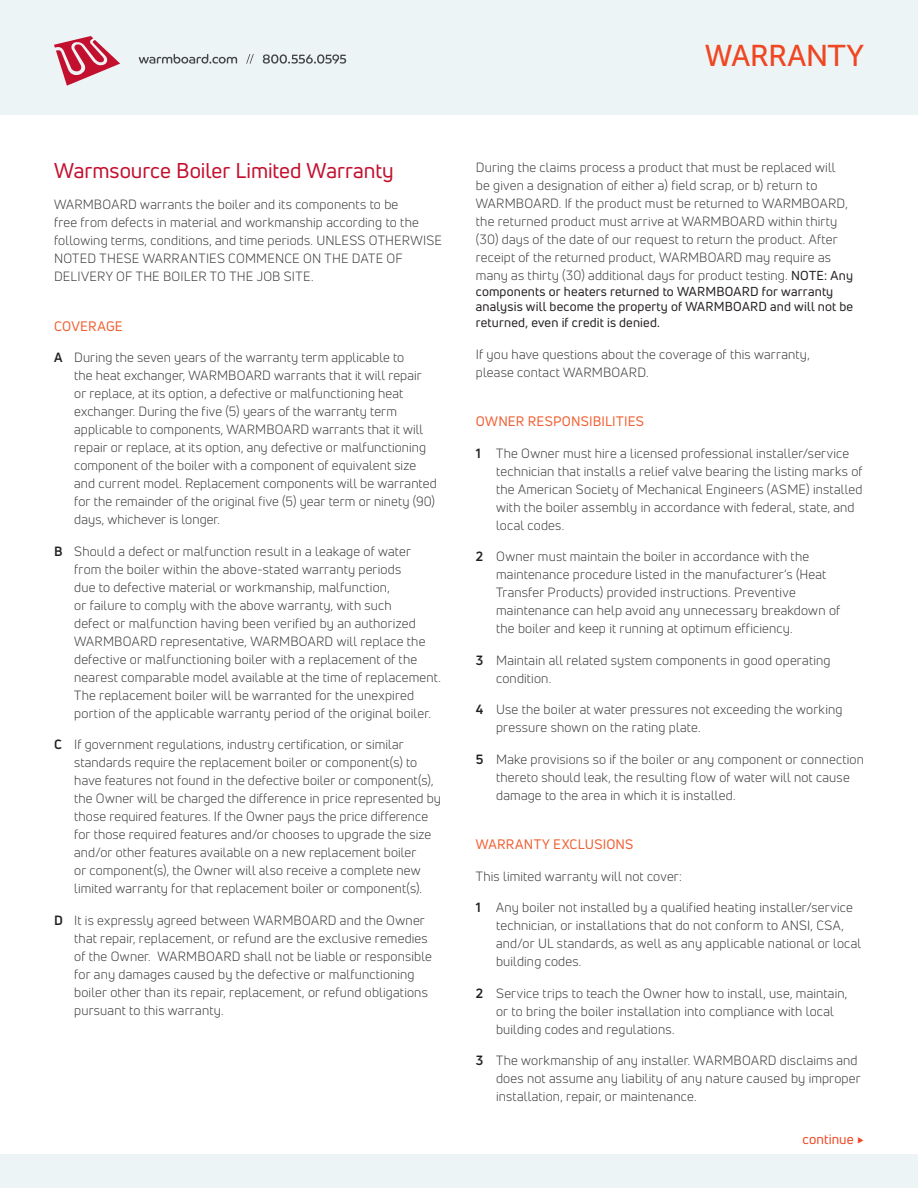
<style>
.page{position:relative;width:918px;height:1188px;background:#fff}
.page>*{position:absolute;margin:0;border:0;box-sizing:border-box;transform-origin:0 0}
.t1{font:30px "Museo Sans 500";letter-spacing:-.02em;color:#ef4722}
.Body{font:21px "Uni Neue";letter-spacing:-.005em;color:#c3102f}
.Body-2{font:13.5px "Uni Neue";letter-spacing:.015em;color:#f15f32}
.t2{font:13.5px "Uni Neue";letter-spacing:.01em;color:#ef4722}
.Body-3{font:13.2px/18px "Uni Neue";letter-spacing:.01em;color:#383839}
.Body-4{font:12.75px/15.8px "Uni Neue";letter-spacing:.015em;color:#231f20}
.s1{font-weight:700;color:#231f20}
.s2{font-size:12.75px;color:#231f20}
</style>
<div class="page">
<div style="left:0;top:0;width:918px;height:115px;background:#edf4f6"></div>
<svg style="left:139px;top:54px;width:98px;height:10px"></svg>
<svg style="left:246px;top:54px;width:8px;height:10px"></svg>
<svg style="left:263px;top:54px;width:83px;height:10px"></svg>
<svg style="left:54px;top:36px;width:66px;height:50px"></svg>
<div style="left:0;top:1154px;width:918px;height:34px;background:#edf4f6"></div>
<p class="t1" style="left:705px;top:39px;width:161px">WARRANTY</p>
<p class="Body" style="left:54px;top:157px;width:341px">Warmsource Boiler Limited Warranty</p>
<p class="Body-3" style="left:54px;top:195px;width:390px">WARMBOARD warrants the boiler and its components to be<br>free from defects in material and workmanship according to the following terms, conditions, and time periods. UNLESS OTHERWISE NOTED THESE WARRANTIES COMMENCE ON THE DATE OF DELIVERY OF THE BOILER TO THE JOB SITE.</p>
<p class="Body-2" style="left:54px;top:318px;width:70px">COVERAGE</p>
<p class="Body-3" style="left:74px;top:348px;width:364px;text-indent:-20px"><span class="s1">A</span> During the seven years of the warranty term applicable to<br>the heat exchanger, WARMBOARD warrants that it will repair or replace, at its option, a defective or malfunctioning heat exchanger. During the five (5) years of the warranty term applicable to components, WARMBOARD warrants that it will repair or replace, at its option, any defective or malfunctioning component of the boiler with a component of equivalent size and current model. Replacement components will be warranted for the remainder of the original five (5) year term or ninety (90) days, whichever is longer.</p>
<p class="Body-3" style="left:74px;top:542px;width:368px;text-indent:-20px"><span class="s1">B</span> Should a defect or malfunction result in a leakage of water from the boiler within the above-stated warranty periods<br>due to defective material or workmanship, malfunction,<br>or failure to comply with the above warranty, with such<br>defect or malfunction having been verified by an authorized WARMBOARD representative, WARMBOARD will replace the defective or malfunctioning boiler with a replacement of the nearest comparable model available at the time of replacement.<br>The replacement boiler will be warranted for the unexpired portion of the applicable warranty period of the original boiler.</p>
<p class="Body-3" style="left:74px;top:735px;width:368px;text-indent:-20px"><span class="s1">C</span> If government regulations, industry certification, or similar standards require the replacement boiler or component(s) to have features not found in the defective boiler or component(s), the Owner will be charged the difference in price represented by those required features. If the Owner pays the price difference for those required features and/or chooses to upgrade the size and/or other features available on a new replacement boiler<br>or component(s), the Owner will also receive a complete new limited warranty for that replacement boiler or component(s).</p>
<p class="Body-3" style="left:74px;top:911px;width:359px;text-indent:-20px"><span class="s1">D</span> It is expressly agreed between WARMBOARD and the Owner that repair, replacement, or refund are the exclusive remedies of the Owner. WARMBOARD shall not be liable or responsible for any damages caused by the defective or malfunctioning boiler other than its repair, replacement, or refund obligations pursuant to this warranty.</p>
<p class="Body-3" style="left:476px;top:158px;width:379px">During the claims process a product that must be replaced will<br>be given a designation of either a) field scrap, or b) return to WARMBOARD. If the product must be returned to WARMBOARD, the returned product must arrive at WARMBOARD within thirty (30) days of the date of our request to return the product. After receipt of the returned product, WARMBOARD may require as many as thirty (30) additional days for product testing. <span class="s2">NOTE: Any</span></p>
<p class="Body-4" style="left:476px;top:283px;width:379px">components or heaters returned to WARMBOARD for warranty analysis will become the property of WARMBOARD and will not be returned, even if credit is denied.</p>
<p class="Body-3" style="left:476px;top:345px;width:336px">If you have questions about the coverage of this warranty, please contact WARMBOARD.</p>
<p class="Body-2" style="left:476px;top:413px;width:170px">OWNER RESPONSIBILITIES</p>
<p class="Body-3" style="left:496px;top:444px;width:368px;text-indent:-20px"><span class="s1">1</span> The Owner must hire a licensed professional installer/service technician that installs a relief valve bearing the listing marks of the American Society of Mechanical Engineers (ASME) installed with the boiler assembly in accordance with federal, state, and local codes.</p>
<p class="Body-3" style="left:496px;top:547px;width:346px;text-indent:-20px"><span class="s1">2</span> Owner must maintain the boiler in accordance with the maintenance procedure listed in the manufacturer’s (Heat Transfer Products) provided instructions. Preventive maintenance can help avoid any unnecessary breakdown of the boiler and keep it running at optimum efficiency.</p>
<p class="Body-3" style="left:496px;top:651px;width:336px;text-indent:-20px"><span class="s1">3</span> Maintain all related system components in good operating condition.</p>
<p class="Body-3" style="left:496px;top:700px;width:348px;text-indent:-20px"><span class="s1">4</span> Use the boiler at water pressures not exceeding the working pressure shown on the rating plate.</p>
<p class="Body-3" style="left:496px;top:750px;width:369px;text-indent:-20px"><span class="s1">5</span> Make provisions so if the boiler or any component or connection thereto should leak, the resulting flow of water will not cause damage to the area in which it is installed.</p>
<p class="Body-2" style="left:476px;top:836px;width:159px">WARRANTY EXCLUSIONS</p>
<p class="Body-3" style="left:476px;top:867px;width:208px">This limited warranty will not cover:</p>
<p class="Body-3" style="left:496px;top:898px;width:367px;text-indent:-20px"><span class="s1">1</span> Any boiler not installed by a qualified heating installer/service technician, or installations that do not conform to ANSI, CSA, and/or UL standards, as well as any applicable national or local building codes.</p>
<p class="Body-3" style="left:496px;top:984px;width:353px;text-indent:-20px"><span class="s1">2</span> Service trips to teach the Owner how to install, use, maintain, or to bring the boiler installation into compliance with local building codes and regulations.</p>
<p class="Body-3" style="left:496px;top:1051px;width:366px;text-indent:-20px"><span class="s1">3</span> The workmanship of any installer. WARMBOARD disclaims and does not assume any liability of any nature caused by improper installation, repair, or maintenance.</p>
<p class="t2" style="left:803px;top:1131px;width:63px">continue ◆</p>
</div>
